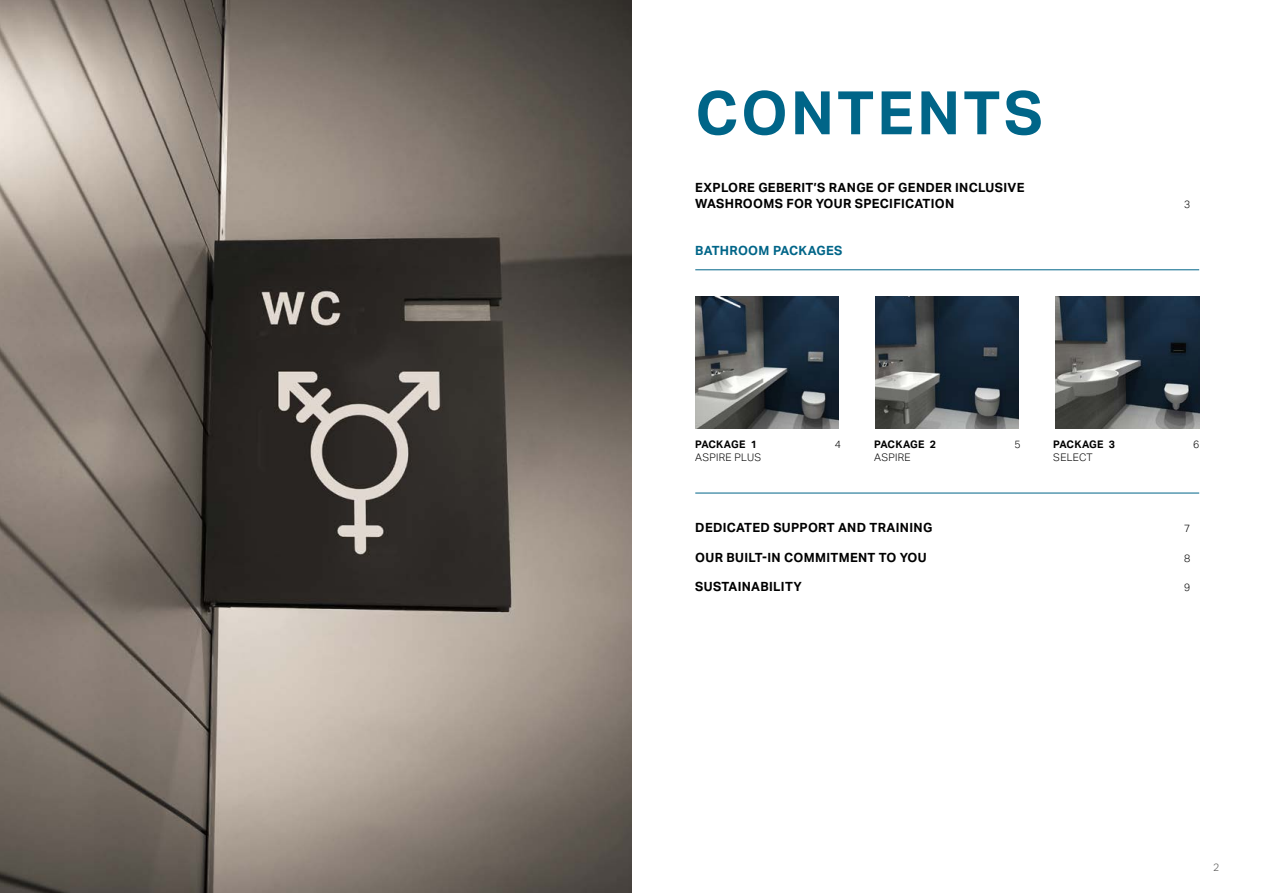
<style>
.page{position:relative;width:1263px;height:893px;background:#fff}
.page>*{position:absolute;margin:0;border:0;box-sizing:border-box;transform-origin:0 0}
.t1{font:700 60px "Aktiv Grotesk Geberit";letter-spacing:.05em;color:#006588}
.t2{font:700 12.75px/16.5px "Aktiv Grotesk Geberit";letter-spacing:.025em;color:#000}
.t3{font:700 12.75px "Aktiv Grotesk Geberit";letter-spacing:.025em;color:#006588}
.t4{font:300 10.5px "Aktiv Grotesk Geberit";letter-spacing:.025em;color:#000}
.t5{font:700 10.5px "Aktiv Grotesk Geberit";letter-spacing:.005em;color:#000}
.t6{font:300 10.5px "Aktiv Grotesk Geberit";color:#575756}
</style>
<div class="page">
<img style="left:0;top:0;width:631px;height:893px">
<img style="left:695px;top:296px;width:144px;height:133px">
<img style="left:875px;top:296px;width:144px;height:133px">
<img style="left:1056px;top:296px;width:143px;height:133px">
<hr style="left:695px;top:269px;width:504px;height:1px;background:#006588">
<hr style="left:695px;top:493px;width:504px;height:1px;background:#006588">
<h1 class="t1" style="left:695px;top:76px;width:349px">CONTENTS</h1>
<p class="t2" style="left:695px;top:179px;width:331px">EXPLORE GEBERIT’S RANGE OF GENDER INCLUSIVE<br>WASHROOMS FOR YOUR SPECIFICATION</p>
<p class="t3" style="left:695px;top:242px;width:149px">BATHROOM PACKAGES</p>
<p class="t4" style="left:1184px;top:199px;width:8px">3</p>
<p class="t5" style="left:695px;top:437px;width:63px">PACKAGE 1</p>
<p class="t4" style="left:835px;top:438px;width:8px">4</p>
<p class="t4" style="left:695px;top:451px;width:67px">ASPIRE PLUS</p>
<p class="t5" style="left:874px;top:437px;width:63px">PACKAGE 2</p>
<p class="t4" style="left:1014px;top:438px;width:8px">5</p>
<p class="t4" style="left:874px;top:451px;width:38px">ASPIRE</p>
<p class="t5" style="left:1053px;top:437px;width:63px">PACKAGE 3</p>
<p class="t4" style="left:1193px;top:438px;width:8px">6</p>
<p class="t4" style="left:1053px;top:451px;width:41px">SELECT</p>
<p class="t2" style="left:695px;top:519px;width:238px">DEDICATED SUPPORT AND TRAINING</p>
<p class="t4" style="left:1184px;top:523px;width:8px">7</p>
<p class="t2" style="left:695px;top:549px;width:233px">OUR BUILT-IN COMMITMENT TO YOU</p>
<p class="t4" style="left:1184px;top:552px;width:8px">8</p>
<p class="t2" style="left:695px;top:578px;width:108px">SUSTAINABILITY</p>
<p class="t4" style="left:1184px;top:581px;width:8px">9</p>
<p class="t6" style="left:1213px;top:861px;width:8px">2</p>
</div>
